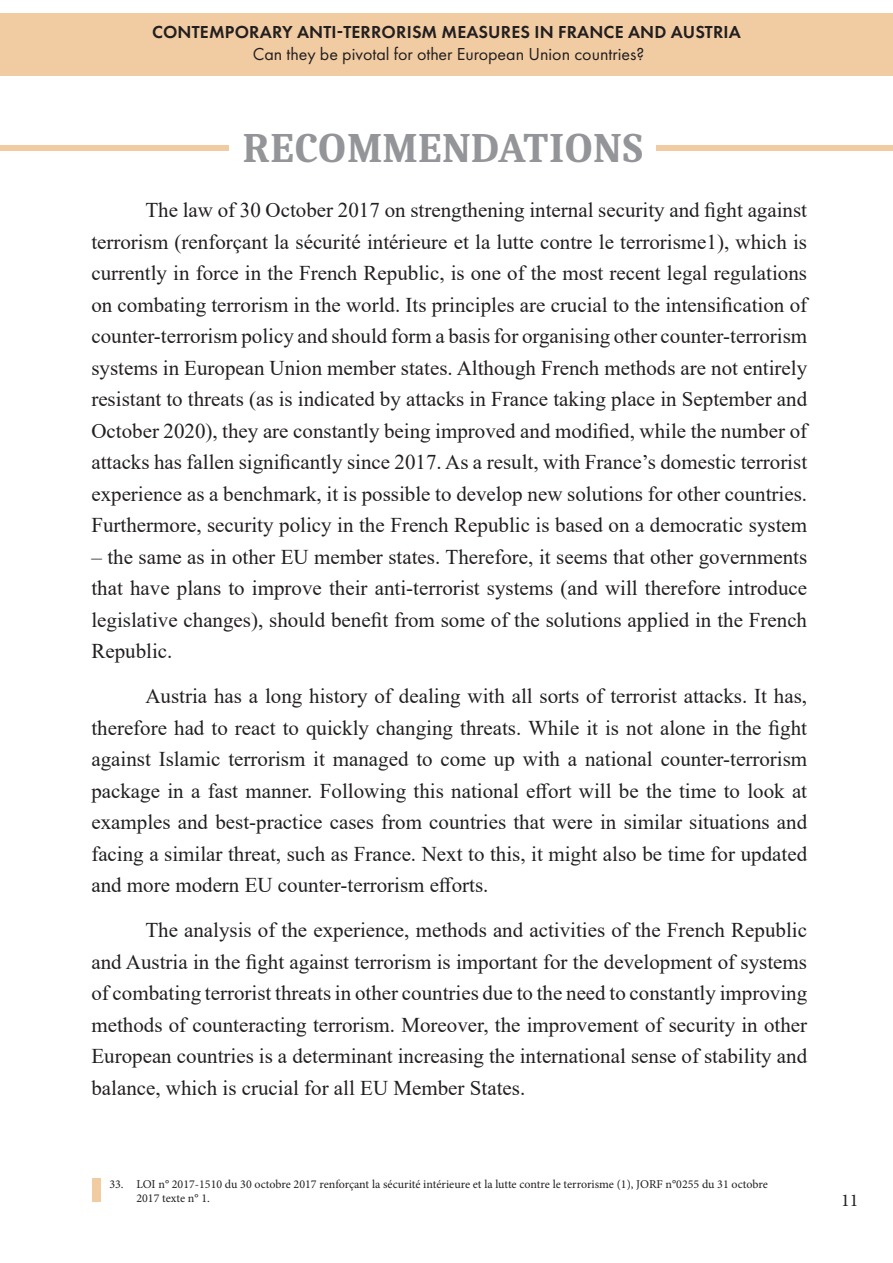
<style>
.page{position:relative;width:893px;height:1263px;background:#fff}
.page>*{position:absolute;margin:0;border:0;box-sizing:border-box;transform-origin:0 0}
.t1{font:700 42px "Caladea";color:#939598}
.t2{font:21px/31.5px "Times New Roman";color:#231f20;text-align:justify}
.t3{font:600 18px "Futura PT";letter-spacing:.01em;color:#231f20}
.t4{font:18px "Futura PT";color:#231f20}
.t5{font:18px "Minion Pro";color:#231f20}
.t6{font:12px/14.4px "Minion Pro";color:#231f20}
</style>
<div class="page">
<div style="left:656px;top:145px;width:237px;height:6px;background:#f1cca3"></div>
<div style="left:0;top:145px;width:229px;height:6px;background:#f1cca3"></div>
<div style="left:93px;top:1178px;width:8px;height:24px;background:#f1cca3"></div>
<div style="left:0;top:13px;width:893px;height:62px;background:#f1cca3"></div>
<p class="t3" style="left:152px;top:21px;width:590px">CONTEMPORARY ANTI-TERRORISM MEASURES IN FRANCE AND AUSTRIA</p>
<p class="t4" style="left:253px;top:43px;width:393px">Can they be pivotal for other European Union countries?</p>
<p class="t1" style="left:242px;top:123px;width:402px">RECOMMENDATIONS</p>
<p class="t2" style="left:91px;top:194px;width:717px;text-indent:54px">The law of 30 October 2017 on strengthening internal security and fight against terrorism (renforçant la sécurité intérieure et la lutte contre le terrorisme1), which is currently in force in the French Republic, is one of the most recent legal regulations on combating terrorism in the world. Its principles are crucial to the intensification of counter-terrorism policy and should form a basis for organising other counter-terrorism systems in European Union member states. Although French methods are not entirely resistant to threats (as is indicated by attacks in France taking place in September and October 2020), they are constantly being improved and modified, while the number of attacks has fallen significantly since 2017. As a result, with France’s domestic terrorist experience as a benchmark, it is possible to develop new solutions for other countries.<br>Furthermore, security policy in the French Republic is based on a democratic system</p>
<p class="t2" style="left:91px;top:540px;width:717px">– the same as in other EU member states. Therefore, it seems that other governments that have plans to improve their anti-terrorist systems (and will therefore introduce legislative changes), should benefit from some of the solutions applied in the French Republic.</p>
<p class="t2" style="left:91px;top:680px;width:717px;text-indent:54px">Austria has a long history of dealing with all sorts of terrorist attacks. It has, therefore had to react to quickly changing threats. While it is not alone in the fight against Islamic terrorism it managed to come up with a national counter-terrorism package in a fast manner. Following this national effort will be the time to look at examples and best-practice cases from countries that were in similar situations and facing a similar threat, such as France. Next to this, it might also be time for updated and more modern EU counter-terrorism efforts.</p>
<p class="t2" style="left:91px;top:914px;width:717px;text-indent:54px">The analysis of the experience, methods and activities of the French Republic and Austria in the fight against terrorism is important for the development of systems of combating terrorist threats in other countries due to the need to constantly improving methods of counteracting terrorism. Moreover, the improvement of security in other European countries is a determinant increasing the international sense of stability and balance, which is crucial for all EU Member States.</p>
<p class="t6" style="left:136px;top:1177px;width:633px;text-indent:-27px">33. LOI n° 2017-1510 du 30 octobre 2017 renforçant la sécurité intérieure et la lutte contre le terrorisme (1), JORF n°0255 du 31 octobre<br>2017 texte n° 1.</p>
<p class="t5" style="left:841px;top:1188px;width:19px">11</p>
</div>
